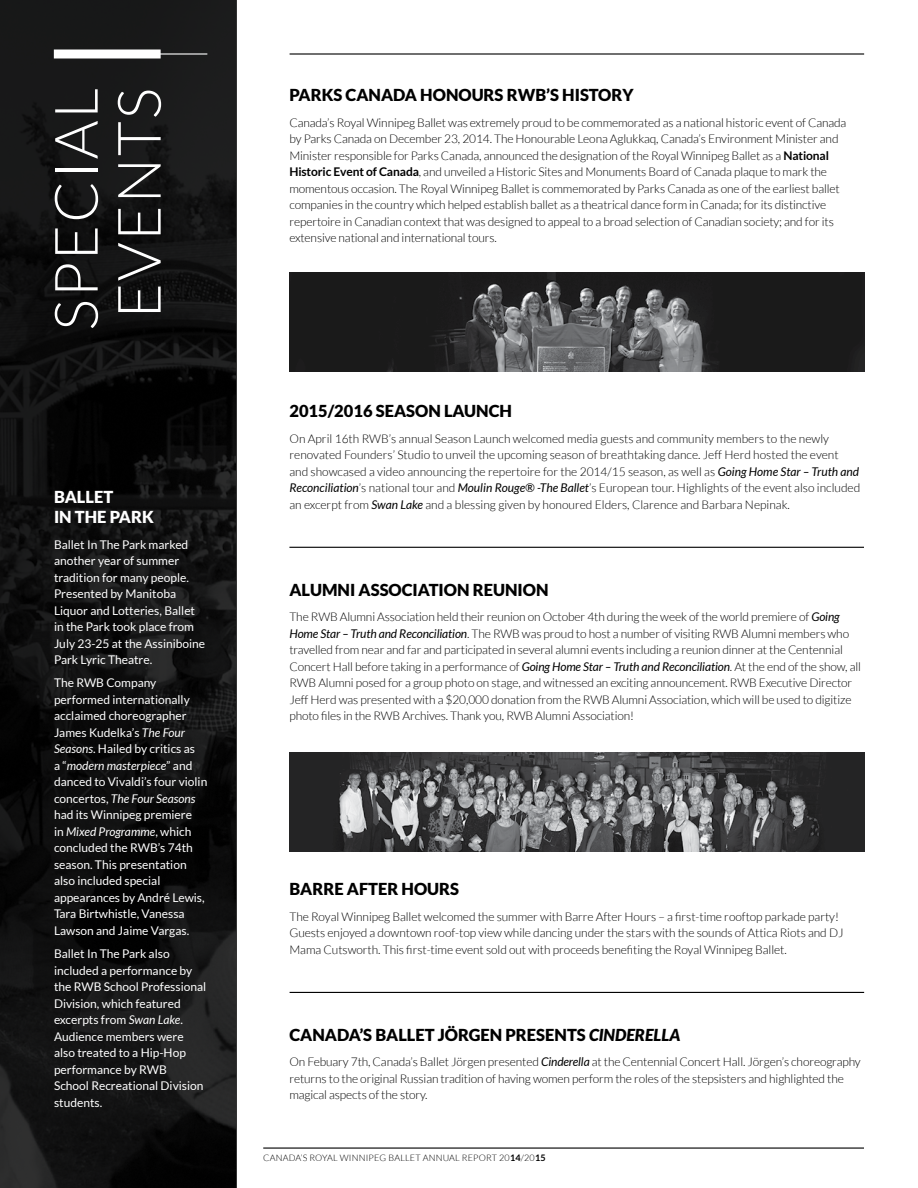
<style>
.page{position:relative;width:918px;height:1188px;background:#fff}
.page>*{position:absolute;margin:0;border:0;box-sizing:border-box;transform-origin:0 0}
.t1{font:300 60px/63px "Lato";letter-spacing:.03em;color:#fff}
.t2{font:900 16.5px "Lato";color:#000}
.t3{font:900 16.5px/19.8px "Lato";color:#fff}
.t4{font:300 12px/16.5px "Lato";letter-spacing:-.01em;color:#000}
.t5{font:12px/16.5px "Lato";color:#fff}
.t6{font:300 9px "Lato";letter-spacing:.02em;color:#000}
.s1{font-style:italic}
.s2{font-weight:700}
.s3{font-weight:400;font-style:italic}
</style>
<div class="page">
<hr style="left:263px;top:1148px;width:601px;height:1px;background:#000">
<svg style="left:0;top:0;width:236px;height:1188px;background:#111"></svg>
<hr style="left:290px;top:53px;width:574px;height:2px;background:#000">
<div style="left:54px;top:50px;width:107px;height:8px;background:#fff"></div>
<hr style="left:54px;top:53px;width:153px;height:2px;background:#fff">
<hr style="left:290px;top:992px;width:574px;height:1px;background:#000">
<hr style="left:289px;top:547px;width:575px;height:1px;background:#000">
<img style="left:289px;top:752px;width:575px;height:99px">
<img style="left:289px;top:272px;width:575px;height:99px">
<h1 class="t1" style="left:45px;top:331px;width:244px;rotate:-90deg">SPECIAL<br>EVENTS</h1>
<h2 class="t3" style="left:54px;top:487px;width:101px">BALLET<br>IN THE PARK</h2>
<p class="t5" style="left:54px;top:536px;width:153px">Ballet In The Park marked another year of summer tradition for many people.<br>Presented by Manitoba<br>Liquor and Lotteries, Ballet in the Park took place from<br>July 23-25 at the Assiniboine<br>Park Lyric Theatre.</p>
<p class="t5" style="left:54px;top:675px;width:155px">The RWB Company performed internationally acclaimed choreographer<br>James Kudelka’s <span class="s1">The Four<br>Seasons</span>. Hailed by critics as<br>a “<span class="s1">modern masterpiece</span>” and danced to Vivaldi’s four violin concertos, <span class="s1">The Four Seasons </span>had its Winnipeg premiere<br>in <span class="s1">Mixed Programme</span>, which concluded the RWB’s 74th season. This presentation also included special appearances by André Lewis,<br>Tara Birtwhistle, Vanessa<br>Lawson and Jaime Vargas.</p>
<p class="t5" style="left:54px;top:945px;width:154px">Ballet In The Park also included a performance by the RWB School Professional<br>Division, which featured excerpts from <span class="s1">Swan Lake</span>.<br>Audience members were also treated to a Hip-Hop performance by RWB<br>School Recreational Division students.</p>
<h2 class="t2" style="left:289px;top:86px;width:346px">PARKS CANADA HONOURS RWB’S HISTORY</h2>
<p class="t4" style="left:289px;top:114px;width:559px">Canada’s Royal Winnipeg Ballet was extremely proud to be commemorated as a national historic event of Canada by Parks Canada on December 23, 2014. The Honourable Leona Aglukkaq, Canada’s Environment Minister and Minister responsible for Parks Canada, announced the designation of the Royal Winnipeg Ballet as a <span class="s2">National Historic Event of Canada</span>, and unveiled a Historic Sites and Monuments Board of Canada plaque to mark the momentous occasion. The Royal Winnipeg Ballet is commemorated by Parks Canada as one of the earliest ballet companies in the country which helped establish ballet as a theatrical dance form in Canada; for its distinctive repertoire in Canadian context that was designed to appeal to a broad selection of Canadian society; and for its extensive national and international tours.</p>
<h2 class="t2" style="left:289px;top:401px;width:224px">2015/2016 SEASON LAUNCH</h2>
<p class="t4" style="left:289px;top:430px;width:572px">On April 16th RWB’s annual Season Launch welcomed media guests and community members to the newly renovated Founders’ Studio to unveil the upcoming season of breathtaking dance. Jeff Herd hosted the event and showcased a video announcing the repertoire for the 2014/15 season, as well as <span class="s3">Going Home Star – Truth and Reconciliation</span>’s national tour and <span class="s3">Moulin Rouge® -The Ballet</span>’s European tour. Highlights of the event also included an excerpt from <span class="s3">Swan Lake</span> and a blessing given by honoured Elders, Clarence and Barbara Nepinak.</p>
<h2 class="t2" style="left:289px;top:580px;width:261px">ALUMNI ASSOCIATION REUNION</h2>
<p class="t4" style="left:289px;top:609px;width:573px">The RWB Alumni Association held their reunion on October 4th during the week of the world premiere of <span class="s3">Going Home Star – Truth and Reconciliation</span>. The RWB was proud to host a number of visiting RWB Alumni members who travelled from near and far and participated in several alumni events including a reunion dinner at the Centennial Concert Hall before taking in a performance of <span class="s3">Going Home Star – Truth and Reconciliation</span>. At the end of the show, all RWB Alumni posed for a group photo on stage, and witnessed an exciting announcement. RWB Executive Director Jeff Herd was presented with a $20,000 donation from the RWB Alumni Association, which will be used to digitize photo files in the RWB Archives. Thank you, RWB Alumni Association!</p>
<h2 class="t2" style="left:289px;top:880px;width:171px">BARRE AFTER HOURS</h2>
<p class="t4" style="left:289px;top:908px;width:556px">The Royal Winnipeg Ballet welcomed the summer with Barre After Hours – a first-time rooftop parkade party!<br>Guests enjoyed a downtown roof-top view while dancing under the stars with the sounds of Attica Riots and DJ<br>Mama Cutsworth. This first-time event sold out with proceeds benefiting the Royal Winnipeg Ballet.</p>
<h2 class="t2" style="left:289px;top:1025px;width:392px">CANADA’S BALLET JÖRGEN PRESENTS <span class="s1">CINDERELLA</span></h2>
<p class="t4" style="left:289px;top:1054px;width:573px">On Febuary 7th, Canada’s Ballet Jörgen presented <span class="s3">Cinderella</span> at the Centennial Concert Hall. Jörgen’s choreography returns to the original Russian tradition of having women perform the roles of the stepsisters and highlighted the magical aspects of the story.</p>
<p class="t6" style="left:263px;top:1153px;width:284px">CANADA’S ROYAL WINNIPEG BALLET ANNUAL REPORT 20<span class="s2">14</span>/20<span class="s2">15</span></p>
</div>
